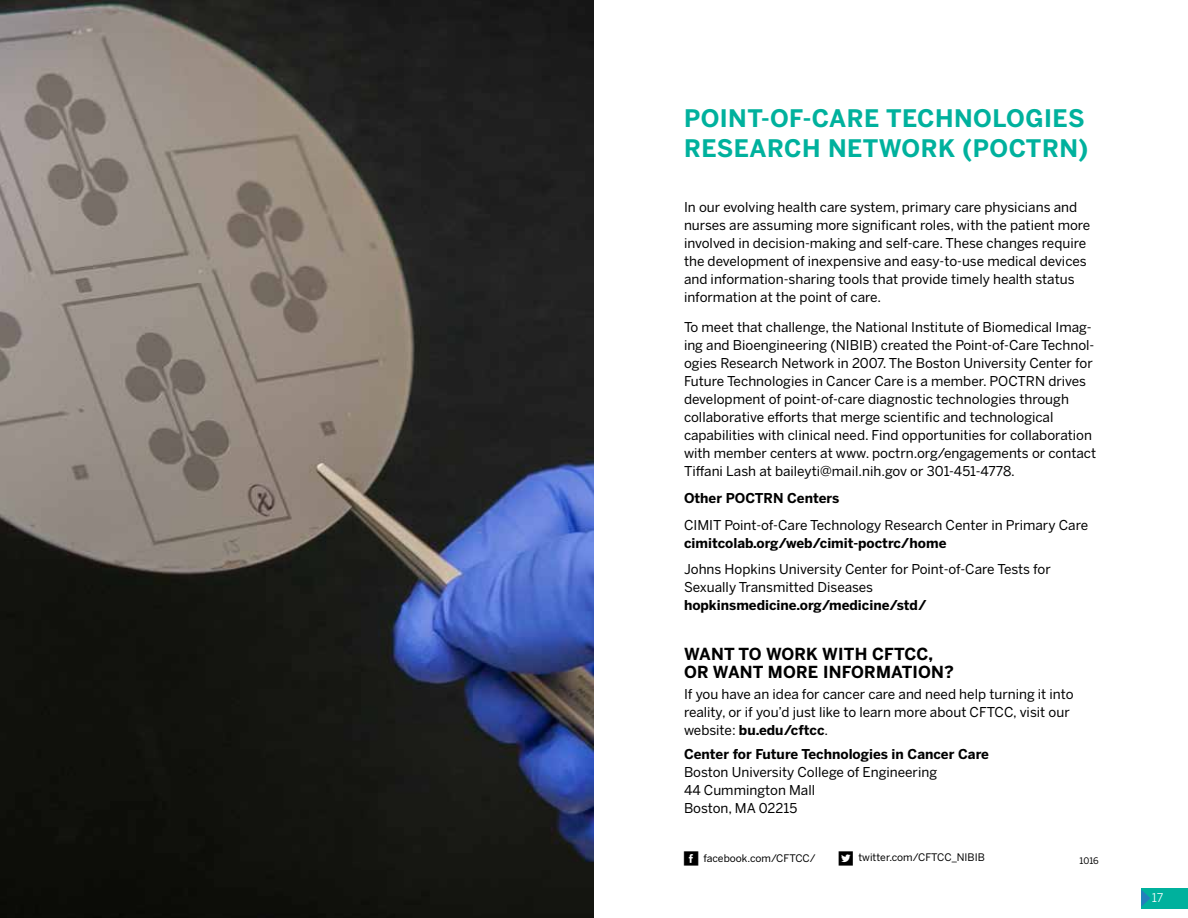
<style>
.page{position:relative;width:1188px;height:918px;background:#fff}
.page>*{position:absolute;margin:0;border:0;box-sizing:border-box;transform-origin:0 0}
.t1{font:700 24px/30px "Benton Sans";letter-spacing:.02em;color:#00b19d}
.t2{font:700 16.5px/18px "Benton Sans";letter-spacing:.01em;color:#000}
.t3{font:13.5px/18px "Benton Sans";color:#000}
.t4{font:700 13.5px "Benton Sans";color:#000}
.t5{font:12px "Benton Sans";color:#fff}
.t6{font:10.35px "Benton Sans";color:#000}
.t7{font:9px "Benton Sans";color:#000}
.s1{font-weight:700}
</style>
<div class="page">
<div style="left:1141px;top:888px;width:47px;height:20px;background:#00b19d"></div>
<svg style="left:1141px;top:890px;width:9px;height:17px"></svg>
<img style="left:0;top:0;width:594px;height:918px">
<h1 class="t1" style="left:684px;top:103px;width:406px">POINT-OF-CARE TECHNOLOGIES<br>RESEARCH NETWORK (POCTRN)</h1>
<p class="t3" style="left:684px;top:198px;width:408px">In our evolving health care system, primary care physicians and nurses are assuming more significant roles, with the patient more involved in decision-making and self-care. These changes require the development of inexpensive and easy-to-use medical devices and information-sharing tools that provide timely health status information at the point of care.</p>
<p class="t3" style="left:684px;top:318px;width:414px">To meet that challenge, the National Institute of Biomedical Imag&shy;ing and Bioengineering (NIBIB) created the Point-of-Care Technol&shy;ogies Research Network in 2007. The Boston University Center for Future Technologies in Cancer Care is a member. POCTRN drives development of point-of-care diagnostic technologies through collaborative efforts that merge scientific and technological capabilities with clinical need. Find opportunities for collaboration with member centers at www. poctrn.org/engagements or contact Tiffani Lash at baileyti@mail.nih.gov or 301-451-4778.</p>
<p class="t4" style="left:684px;top:490px;width:157px">Other POCTRN Centers</p>
<p class="t3" style="left:684px;top:516px;width:406px">CIMIT Point-of-Care Technology Research Center in Primary Care</p>
<p class="t4" style="left:684px;top:535px;width:264px">cimitcolab.org/web/cimit-poctrc/home</p>
<p class="t3" style="left:684px;top:560px;width:368px">Johns Hopkins University Center for Point-of-Care Tests for<br>Sexually Transmitted Diseases</p>
<p class="t4" style="left:684px;top:597px;width:244px">hopkinsmedicine.org/medicine/std/</p>
<p class="t2" style="left:684px;top:645px;width:271px">WANT TO WORK WITH CFTCC,<br>OR WANT MORE INFORMATION?</p>
<p class="t3" style="left:684px;top:685px;width:391px">If you have an idea for cancer care and need help turning it into reality, or if you’d just like to learn more about CFTCC, visit our website: <span class="s1">bu.edu/cftcc</span>.</p>
<p class="t4" style="left:684px;top:746px;width:306px">Center for Future Technologies in Cancer Care</p>
<p class="t3" style="left:684px;top:763px;width:255px">Boston University College of Engineering<br>44 Cummington Mall<br>Boston, MA 02215</p>
<p class="t6" style="left:703px;top:852px;width:114px">facebook.com/CFTCC/</p>
<p class="t6" style="left:858px;top:851px;width:128px">twitter.com/CFTCC_NIBIB</p>
<p class="t7" style="left:1080px;top:855px;width:21px">1016</p>
<p class="t5" style="left:1152px;top:891px;width:13px">17</p>
</div>
